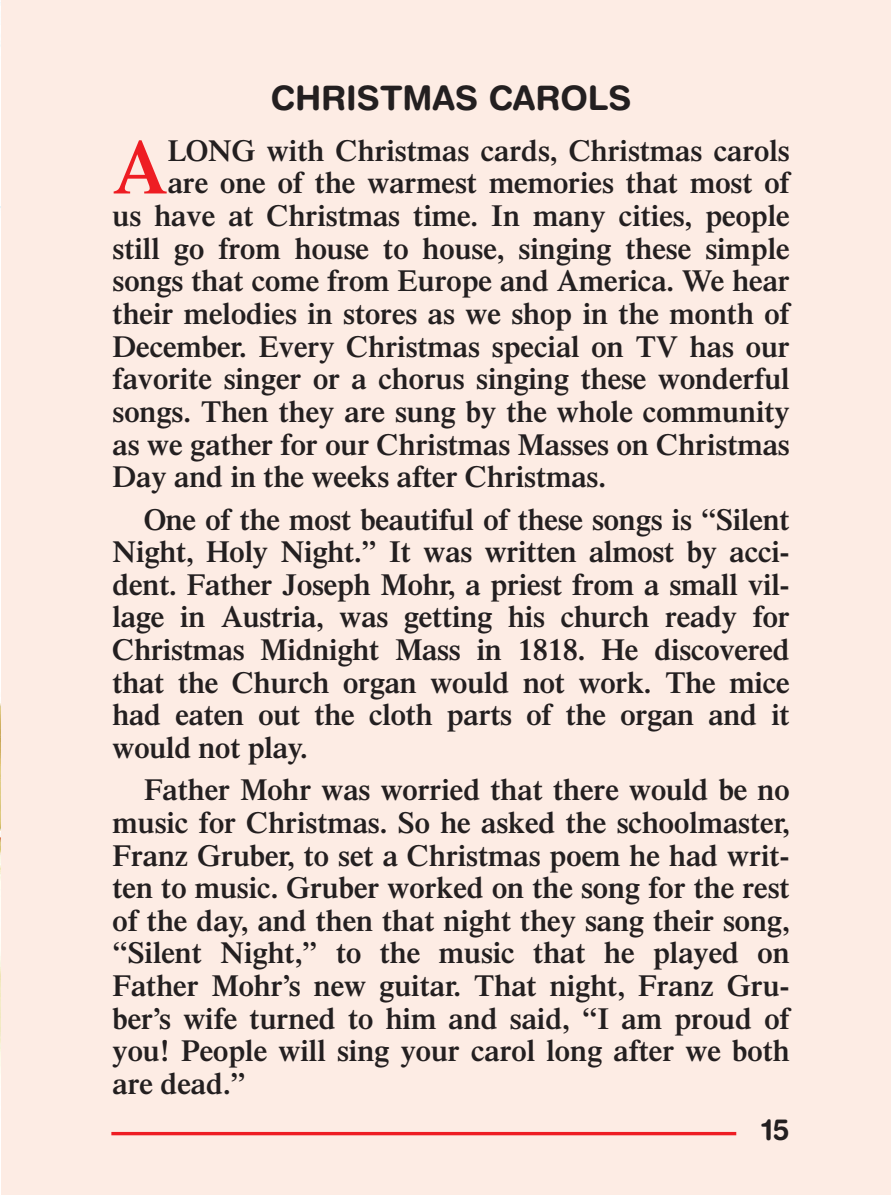
<style>
.page{position:relative;width:891px;height:1195px;background:#fdece4}
.page>*{position:absolute;margin:0;border:0;box-sizing:border-box;transform-origin:0 0}
.t1{font:600 76.5px "Times";color:#ee1d23}
.t2{font:700 33.75px "Helvetica Rounded";color:#231f20}
.t3{font:600 30.38px/32.6px "Times";color:#231f20;text-align:justify}
.t4{font:700 29.25px "Helvetica Rounded";color:#231f20;scale:.95 1}
</style>
<div class="page">
<img style="left:0;top:0;width:1px;height:1195px">
<hr style="left:111px;top:1132px;width:625px;height:3px;background:#ee1d23">
<p class="t2" style="left:271px;top:86px;width:363px">CHRISTMAS CAROLS</p>
<h1 class="t1" style="left:113px;top:139px;width:57px">A</h1>
<p class="t3" style="left:168px;top:137px;width:624px">LONG with Christmas cards, Christmas carols</p>
<p class="t3" style="left:168px;top:170px;width:624px">are one of the warmest memories that most of</p>
<p class="t3" style="left:113px;top:202px;width:679px">us have at Christmas time. In many cities, people</p>
<p class="t3" style="left:113px;top:235px;width:679px">still go from house to house, singing these simple</p>
<p class="t3" style="left:113px;top:268px;width:679px">songs that come from Europe and America. We hear</p>
<p class="t3" style="left:113px;top:300px;width:679px">their melodies in stores as we shop in the month of</p>
<p class="t3" style="left:113px;top:333px;width:679px">December. Every Christmas special on TV has our</p>
<p class="t3" style="left:113px;top:365px;width:679px">favorite singer or a chorus singing these wonderful</p>
<p class="t3" style="left:113px;top:398px;width:679px">songs. Then they are sung by the whole community</p>
<p class="t3" style="left:113px;top:431px;width:679px">as we gather for our Christmas Masses on Christmas</p>
<p class="t3" style="left:113px;top:463px;width:495px">Day and in the weeks after Christmas.</p>
<p class="t3" style="left:113px;top:506px;width:679px;text-indent:32px">One of the most beautiful of these songs is “Silent Night, Holy Night.” It was written almost by acci&shy;dent. Father Joseph Mohr, a priest from a small vil&shy;lage in Austria, was getting his church ready for Christmas Midnight Mass in 1818. He discovered that the Church organ would not work. The mice had eaten out the cloth parts of the organ and it would not play.</p>
<p class="t3" style="left:112px;top:776px;width:679px;text-indent:32px">Father Mohr was worried that there would be no music for Christmas. So he asked the schoolmaster, Franz Gruber, to set a Christmas poem he had writ&shy;ten to music. Gruber worked on the song for the rest of the day, and then that night they sang their song, “Silent Night,” to the music that he played on Father Mohr’s new guitar. That night, Franz Gru&shy;ber’s wife turned to him and said, “I am proud of you! People will sing your carol long after we both are dead.”</p>
<p class="t4" style="left:762px;top:1119px;width:31px">15</p>
</div>
